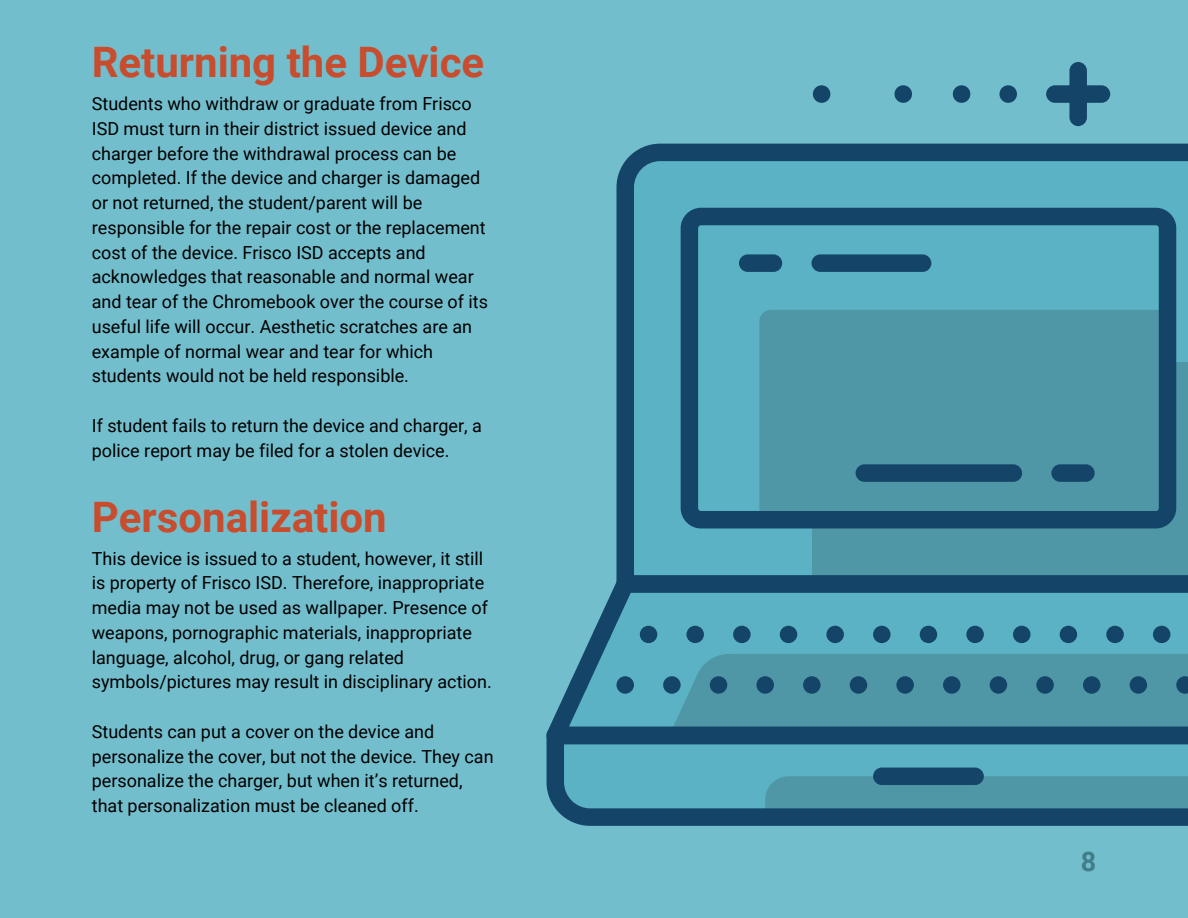
<style>
.page{position:relative;width:1188px;height:918px;background:#73becd}
.page>*{position:absolute;margin:0;border:0;box-sizing:border-box;transform-origin:0 0}
.t1{font:700 42px "Roboto";color:#c74d2e}
.t2{font:700 27px "Roboto";color:#407e89}
.t3{font:18px/24.8px "Roboto";color:#000}
</style>
<div class="page">
<svg style="left:547px;top:744px;width:641px;height:82px;background:#4690a6"></svg>
<svg style="left:547px;top:583px;width:641px;height:161px;background:#509eb3"></svg>
<svg style="left:570px;top:654px;width:618px;height:81px;background:#458b9e"></svg>
<svg style="left:593px;top:626px;width:595px;height:17px;background:#4490a7"></svg>
<div style="left:873px;top:768px;width:111px;height:17px;background:#144568;border-radius:9px"></div>
<svg style="left:616px;top:144px;width:572px;height:449px;background:#4790a4"></svg>
<div style="left:1069px;top:62px;width:18px;height:64px;background:#144568;border-radius:9px"></div>
<div style="left:1046px;top:85px;width:64px;height:18px;background:#144568;border-radius:9px"></div>
<svg style="left:999px;top:85px;width:18px;height:18px"></svg>
<svg style="left:953px;top:85px;width:17px;height:18px"></svg>
<svg style="left:895px;top:85px;width:17px;height:18px"></svg>
<svg style="left:813px;top:85px;width:17px;height:18px"></svg>
<div style="left:856px;top:464px;width:166px;height:18px;background:#144568;border-radius:9px"></div>
<div style="left:1051px;top:464px;width:44px;height:18px;background:#144568;border-radius:9px"></div>
<div style="left:811px;top:254px;width:120px;height:18px;background:#144568;border-radius:9px"></div>
<div style="left:739px;top:254px;width:43px;height:18px;background:#144568;border-radius:9px"></div>
<h1 class="t1" style="left:92px;top:39px;width:394px">Returning the Device</h1>
<p class="t3" style="left:92px;top:92px;width:398px">Students who withdraw or graduate from Frisco ISD must turn in their district issued device and charger before the withdrawal process can be completed. If the device and charger is damaged or not returned, the student/parent will be responsible for the repair cost or the replacement cost of the device. Frisco ISD accepts and acknowledges that reasonable and normal wear and tear of the Chromebook over the course of its useful life will occur. Aesthetic scratches are an example of normal wear and tear for which students would not be held responsible.</p>
<p class="t3" style="left:92px;top:413px;width:392px">If student fails to return the device and charger, a police report may be filed for a stolen device.</p>
<h1 class="t1" style="left:92px;top:493px;width:297px">Personalization</h1>
<p class="t3" style="left:92px;top:546px;width:402px">This device is issued to a student, however, it still is property of Frisco ISD. Therefore, inappropriate media may not be used as wallpaper. Presence of weapons, pornographic materials, inappropriate language, alcohol, drug, or gang related symbols/pictures may result in disciplinary action.</p>
<p class="t3" style="left:92px;top:719px;width:403px">Students can put a cover on the device and personalize the cover, but not the device. They can personalize the charger, but when it’s returned, that personalization must be cleaned off.</p>
<h2 class="t2" style="left:1081px;top:846px;width:17px">8</h2>
</div>
